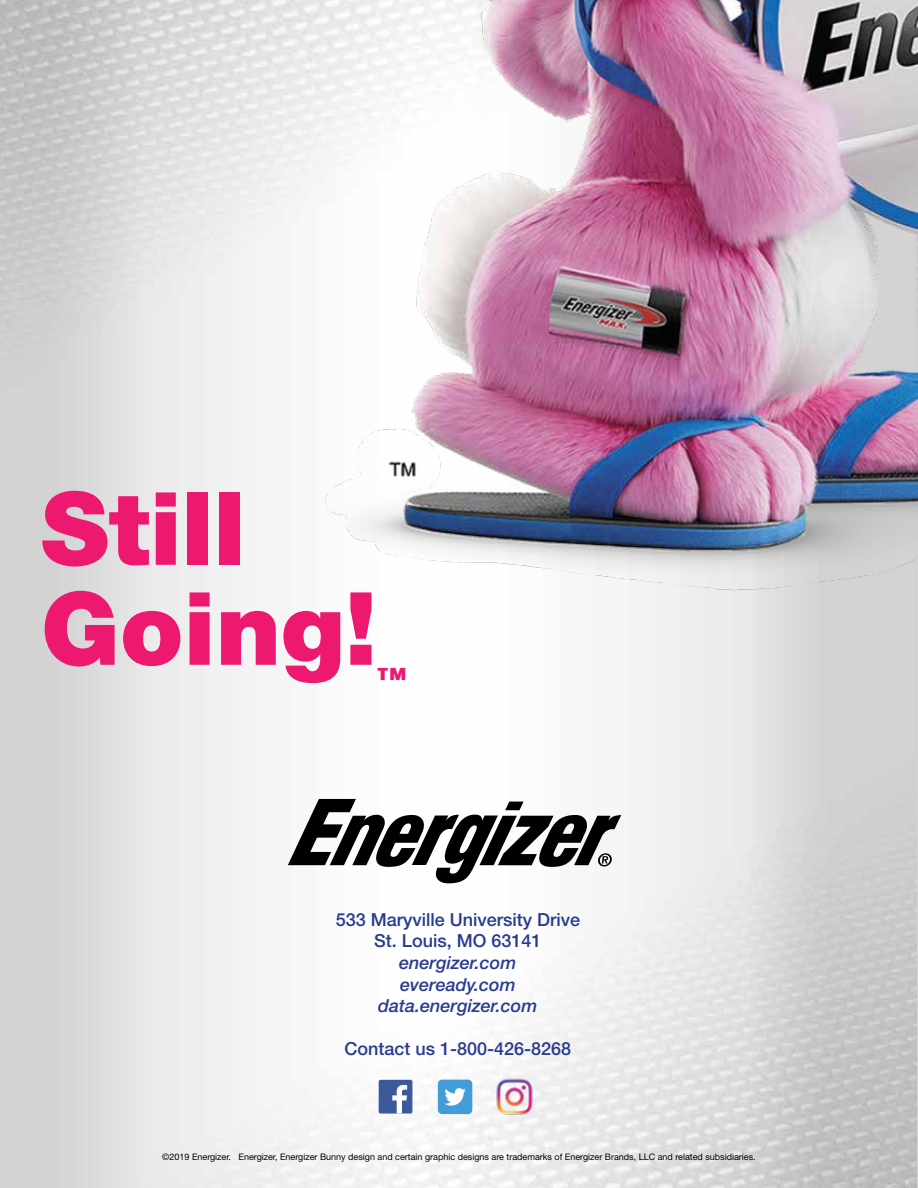
<style>
.page{position:relative;width:918px;height:1188px;background:#fff}
.page>*{position:absolute;margin:0;border:0;box-sizing:border-box;transform-origin:0 0}
.t1{font:900 101.25px/100.1px "Helvetica Neue LT Std";color:#ed1971}
.t2{font:900 29.55px "Helvetica Neue LT Std";color:#ed1971}
.t3{font:500 18px/21.6px "Helvetica Neue LT Std";color:#283b8e;text-align:center}
.t4{font:italic 500 18px/21.6px "Helvetica Neue LT Std";color:#283b8e;text-align:center}
.t5{font:9px "Helvetica Neue LT Std";color:#000}
</style>
<div class="page">
<img style="left:0;top:0;width:918px;height:1188px">
<svg style="left:288px;top:799px;width:333px;height:84px"></svg>
<div style="left:379px;top:1080px;width:33px;height:34px;background:#3c5a99;border-radius:2px"></div>
<svg style="left:392px;top:1085px;width:15px;height:29px"></svg>
<div style="left:438px;top:1080px;width:34px;height:34px;background:#429cd6;border-radius:4px"></div>
<svg style="left:444px;top:1088px;width:22px;height:18px"></svg>
<img style="left:489px;top:1071px;width:50px;height:51px">
<img style="left:304px;top:0;width:614px;height:598px">
<h1 class="t1" style="left:41px;top:478px;width:337px">Still<br>Going!</h1>
<h2 class="t2" style="left:377px;top:661px;width:31px">™</h2>
<h3 class="t3" style="left:336px;top:908px;width:246px">533 Maryville University Drive<br>St. Louis, MO 63141</h3>
<h3 class="t4" style="left:378px;top:952px;width:161px">energizer.com eveready.com data.energizer.com</h3>
<h3 class="t3" style="left:345px;top:1038px;width:228px">Contact us 1-800-426-8268</h3>
<p class="t5" style="left:162px;top:1152px;width:595px">©2019 Energizer. Energizer, Energizer Bunny design and certain graphic designs are trademarks of Energizer Brands, LLC and related subsidiaries.</p>
</div>
